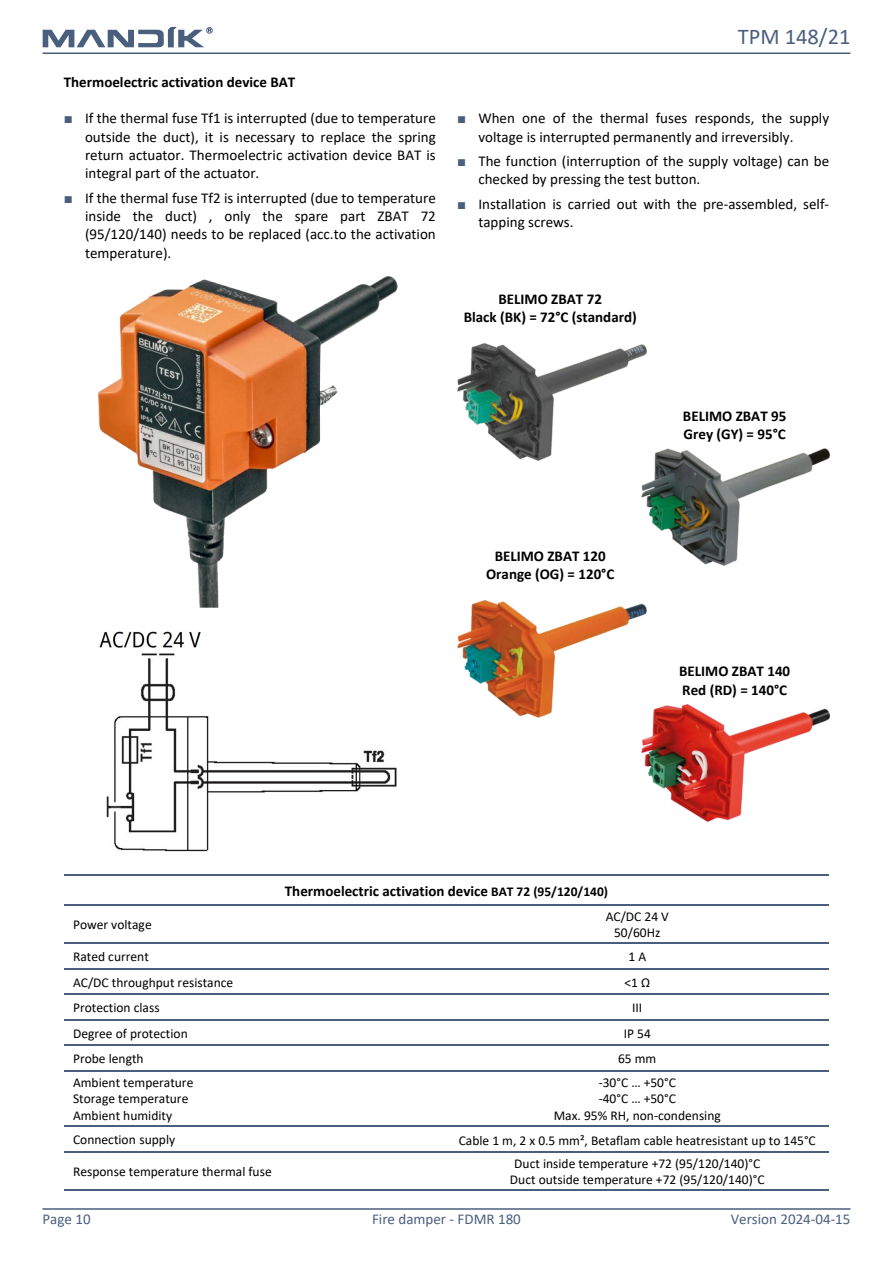
<style>
.page{position:relative;width:893px;height:1263px;background:#fff}
.page>*{position:absolute;margin:0;border:0;box-sizing:border-box;transform-origin:0 0}
.t1{font:22.5px "Calibri";color:#4a5f7e}
.t2{font:15px/18.3px "Calibri";color:#000}
.t3{font:700 15px/18.3px "Calibri";color:#000;text-align:center}
.t4{font:15px "Calibri";color:#4a5f7e}
.t5{font:13.5px/16.5px "Calibri";color:#000;text-align:center}
.s1{font-family:"Times New Roman";color:#4a5f7e}
.s2{font-size:13.5px}
</style>
<div class="page">
<hr style="left:43px;top:52px;width:807px;height:2px;background:#4a5f7e">
<hr style="left:43px;top:1208px;width:807px;height:2px;background:#4a5f7e">
<svg style="left:43px;top:27px;width:169px;height:20px"></svg>
<hr style="left:65px;top:874px;width:381px;height:2px;background:#4a5f7e">
<hr style="left:446px;top:874px;width:382px;height:2px;background:#4a5f7e">
<hr style="left:65px;top:904px;width:381px;height:2px;background:#4a5f7e">
<hr style="left:446px;top:904px;width:382px;height:2px;background:#4a5f7e">
<hr style="left:65px;top:942px;width:381px;height:2px;background:#4a5f7e">
<hr style="left:446px;top:942px;width:382px;height:2px;background:#4a5f7e">
<hr style="left:65px;top:968px;width:381px;height:1px;background:#4a5f7e">
<hr style="left:446px;top:968px;width:382px;height:1px;background:#4a5f7e">
<hr style="left:65px;top:993px;width:381px;height:2px;background:#4a5f7e">
<hr style="left:446px;top:993px;width:382px;height:2px;background:#4a5f7e">
<hr style="left:65px;top:1019px;width:381px;height:1px;background:#4a5f7e">
<hr style="left:446px;top:1019px;width:382px;height:1px;background:#4a5f7e">
<hr style="left:65px;top:1044px;width:381px;height:2px;background:#4a5f7e">
<hr style="left:446px;top:1044px;width:382px;height:2px;background:#4a5f7e">
<hr style="left:65px;top:1070px;width:381px;height:1px;background:#4a5f7e">
<hr style="left:446px;top:1070px;width:382px;height:1px;background:#4a5f7e">
<hr style="left:65px;top:1125px;width:381px;height:2px;background:#4a5f7e">
<hr style="left:446px;top:1125px;width:382px;height:2px;background:#4a5f7e">
<hr style="left:65px;top:1151px;width:381px;height:1px;background:#4a5f7e">
<hr style="left:446px;top:1151px;width:382px;height:1px;background:#4a5f7e">
<hr style="left:65px;top:1189px;width:381px;height:2px;background:#4a5f7e">
<hr style="left:446px;top:1189px;width:382px;height:2px;background:#4a5f7e">
<img style="left:457px;top:343px;width:190px;height:117px">
<img style="left:98px;top:277px;width:300px;height:330px">
<img style="left:99px;top:631px;width:298px;height:220px">
<img style="left:642px;top:449px;width:187px;height:117px">
<img style="left:457px;top:600px;width:189px;height:117px">
<img style="left:642px;top:704px;width:187px;height:118px">
<p class="t3" style="left:64px;top:74px;width:233px">Thermoelectric activation device BAT</p>
<p class="t2" style="left:85px;top:110px;width:352px;text-align:justify;text-indent:-21px"><span class="s1">■</span> If the thermal fuse Tf1 is interrupted (due to temperature outside the duct), it is necessary to replace the spring return actuator. Thermoelectric activation device BAT is integral part of the actuator.</p>
<p class="t2" style="left:85px;top:190px;width:352px;text-align:justify;text-indent:-21px"><span class="s1">■</span> If the thermal fuse Tf2 is interrupted (due to temperature inside the duct) , only the spare part ZBAT 72 (95/120/140) needs to be replaced (acc.to the activation temperature).</p>
<h1 class="t1" style="left:738px;top:28px;width:114px">TPM 148/21</h1>
<p class="t2" style="left:478px;top:110px;width:352px;text-indent:-21px"><span class="s1">■</span> When one of the thermal fuses responds, the supply voltage is interrupted permanently and irreversibly.</p>
<p class="t2" style="left:478px;top:153px;width:352px;text-indent:-21px"><span class="s1">■</span> The function (interruption of the supply voltage) can be checked by pressing the test button.</p>
<p class="t2" style="left:478px;top:196px;width:352px;text-indent:-21px"><span class="s1">■</span> Installation is carried out with the pre-assembled, self&shy;tapping screws.</p>
<p class="t3" style="left:464px;top:291px;width:175px">BELIMO ZBAT 72<br>Black (BK) = 72°C (standard)</p>
<p class="t3" style="left:683px;top:408px;width:105px;text-align:left">BELIMO ZBAT 95<br>Grey (GY) = 95°C</p>
<p class="t3" style="left:486px;top:548px;width:130px">BELIMO ZBAT 120<br>Orange (OG) = 120°C</p>
<p class="t3" style="left:679px;top:663px;width:113px;text-align:left">BELIMO ZBAT 140<br>Red (RD) = 140°C</p>
<p class="t3" style="left:285px;top:883px;width:325px">Thermoelectric activation device <span class="s2">BAT 72 (95/120/140)</span></p>
<p class="t5" style="left:73px;top:917px;width:80px">Power voltage</p>
<p class="t5" style="left:606px;top:909px;width:65px">AC/DC 24 V<br>50/60Hz</p>
<p class="t5" style="left:73px;top:949px;width:77px">Rated current</p>
<p class="t5" style="left:628px;top:949px;width:19px">1 A</p>
<p class="t5" style="left:73px;top:975px;width:162px">AC/DC throughput resistance</p>
<p class="t5" style="left:624px;top:975px;width:27px">&lt;1 Ω</p>
<p class="t5" style="left:73px;top:1000px;width:88px">Protection class</p>
<p class="t5" style="left:632px;top:1000px;width:12px">III</p>
<p class="t5" style="left:73px;top:1026px;width:116px">Degree of protection</p>
<p class="t5" style="left:624px;top:1026px;width:29px">IP 54</p>
<p class="t5" style="left:73px;top:1051px;width:72px">Probe length</p>
<p class="t5" style="left:618px;top:1051px;width:40px">65 mm</p>
<p class="t5" style="left:73px;top:1075px;width:122px;text-align:left">Ambient temperature<br>Storage temperature<br>Ambient humidity</p>
<p class="t5" style="left:554px;top:1075px;width:169px">-30°C … +50°C<br>-40°C … +50°C<br>Max. 95% RH, non-condensing</p>
<p class="t5" style="left:73px;top:1132px;width:104px">Connection supply</p>
<p class="t5" style="left:459px;top:1133px;width:359px">Cable 1 m, 2 x 0.5 mm², Betaflam cable heatresistant up to 145°C</p>
<p class="t5" style="left:73px;top:1164px;width:200px">Response temperature thermal fuse</p>
<p class="t5" style="left:510px;top:1156px;width:256px">Duct inside temperature +72 (95/120/140)°C<br>Duct outside temperature +72 (95/120/140)°C</p>
<p class="t4" style="left:43px;top:1213px;width:50px">Page 10</p>
<p class="t4" style="left:372px;top:1213px;width:150px">Fire damper - FDMR 180</p>
<p class="t4" style="left:731px;top:1213px;width:121px">Version 2024-04-15</p>
</div>
